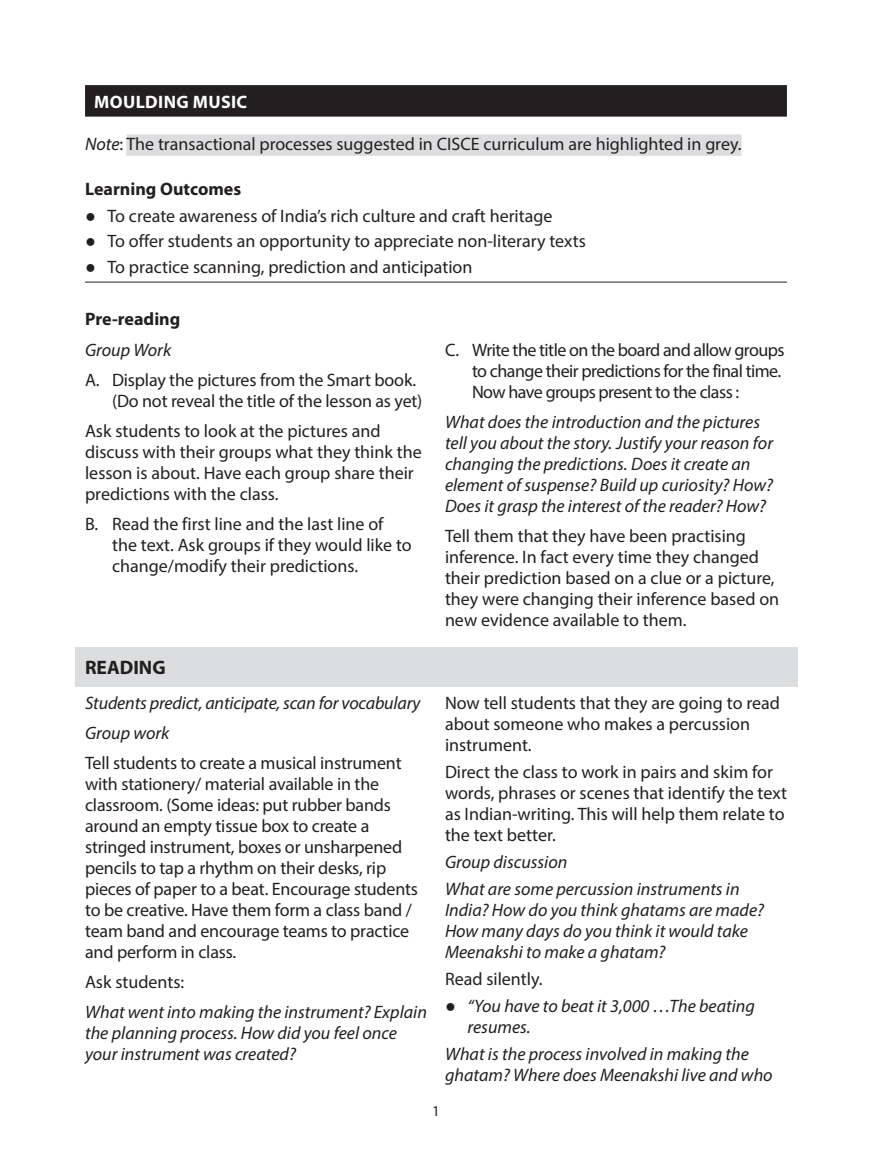
<style>
.page{position:relative;width:872px;height:1170px;background:#fff}
.page>*{position:absolute;margin:0;border:0;box-sizing:border-box;transform-origin:0 0}
.t1{font:700 19.5px "Myriad Pro";color:#231f20}
.t2{font:18px/21px "Myriad Pro";color:#231f20}
.t3{font:italic 18px/21px "Myriad Pro";color:#231f20}
.t4{font:18px/21px "Myriad Pro";letter-spacing:-.03em;color:#231f20}
.t5{font:700 18px "Myriad Pro";color:#231f20}
.t6{font:700 18px "Myriad Pro";letter-spacing:.02em;color:#fff}
.t7{font:15px "Myriad Pro";color:#231f20}
.s1{font-style:italic}
</style>
<div class="page">
<div style="left:85px;top:85px;width:702px;height:32px;background:#231f20"></div>
<div style="left:126px;top:134px;width:615px;height:22px;background:#dcdddf"></div>
<hr style="left:85px;top:282px;width:702px;height:1px;background:#231f20">
<div style="left:75px;top:647px;width:722px;height:39px;background:#dcdddf"></div>
<p class="t6" style="left:94px;top:95px;width:154px">MOULDING MUSIC</p>
<p class="t2" style="left:85px;top:134px;width:658px"><span class="s1">Note</span>: The transactional processes suggested in CISCE curriculum are highlighted in grey.</p>
<p class="t5" style="left:85px;top:182px;width:158px">Learning Outcomes</p>
<p class="t2" style="left:108px;top:204px;width:480px;line-height:25.5px">To create awareness of India’s rich culture and craft heritage<br>To offer students an opportunity to appreciate non-literary texts<br>To practice scanning, prediction and anticipation</p>
<p class="t5" style="left:85px;top:312px;width:97px">Pre-reading</p>
<p class="t3" style="left:85px;top:340px;width:88px">Group Work</p>
<p class="t2" style="left:112px;top:370px;width:312px;text-indent:-27px">A. Display the pictures from the Smart book. (Do not reveal the title of the lesson as yet)</p>
<p class="t2" style="left:85px;top:421px;width:338px">Ask students to look at the pictures and discuss with their groups what they think the lesson is about. Have each group share their predictions with the class.</p>
<p class="t2" style="left:112px;top:514px;width:301px;text-indent:-27px">B. Read the first line and the last line of the text. Ask groups if they would like to change/modify their predictions.</p>
<p class="t4" style="left:472px;top:340px;width:314px;text-indent:-27px">C. Write the title on the board and allow groups to change their predictions for the final time.<br>Now have groups present to the class :</p>
<p class="t3" style="left:445px;top:412px;width:329px">What does the introduction and the pictures tell you about the story. Justify your reason for changing the predictions. Does it create an element of suspense? Build up curiosity? How?<br>Does it grasp the interest of the reader? How?</p>
<p class="t2" style="left:445px;top:526px;width:336px">Tell them that they have been practising inference. In fact every time they changed their prediction based on a clue or a picture, they were changing their inference based on new evidence available to them.</p>
<p class="t1" style="left:85px;top:660px;width:82px">READING</p>
<p class="t3" style="left:85px;top:689px;width:337px;line-height:30px">Students predict, anticipate, scan for vocabulary<br>Group work</p>
<p class="t2" style="left:85px;top:753px;width:334px">Tell students to create a musical instrument with stationery/ material available in the classroom. (Some ideas: put rubber bands around an empty tissue box to create a stringed instrument, boxes or unsharpened pencils to tap a rhythm on their desks, rip pieces of paper to a beat. Encourage students to be creative. Have them form a class band / team band and encourage teams to practice and perform in class.</p>
<p class="t2" style="left:85px;top:972px;width:101px">Ask students:</p>
<p class="t3" style="left:85px;top:1002px;width:343px">What went into making the instrument? Explain the planning process. How did you feel once your instrument was created?</p>
<p class="t2" style="left:445px;top:693px;width:336px">Now tell students that they are going to read about someone who makes a percussion instrument.</p>
<p class="t2" style="left:445px;top:762px;width:343px">Direct the class to work in pairs and skim for words, phrases or scenes that identify the text as Indian-writing. This will help them relate to the text better.</p>
<p class="t3" style="left:445px;top:849px;width:296px;line-height:27px">Group discussion<br>What are some percussion instruments in</p>
<p class="t3" style="left:445px;top:900px;width:320px">India? How do you think ghatams are made?<br>How many days do you think it would take<br>Meenakshi to make a ghatam?</p>
<p class="t2" style="left:445px;top:969px;width:99px">Read silently.</p>
<p class="t3" style="left:467px;top:996px;width:289px">“You have to beat it 3,000 …The beating resumes.</p>
<p class="t3" style="left:445px;top:1044px;width:329px">What is the process involved in making the ghatam? Where does Meenakshi live and who</p>
<p class="t7" style="left:432px;top:1105px;width:9px">1</p>
</div>
